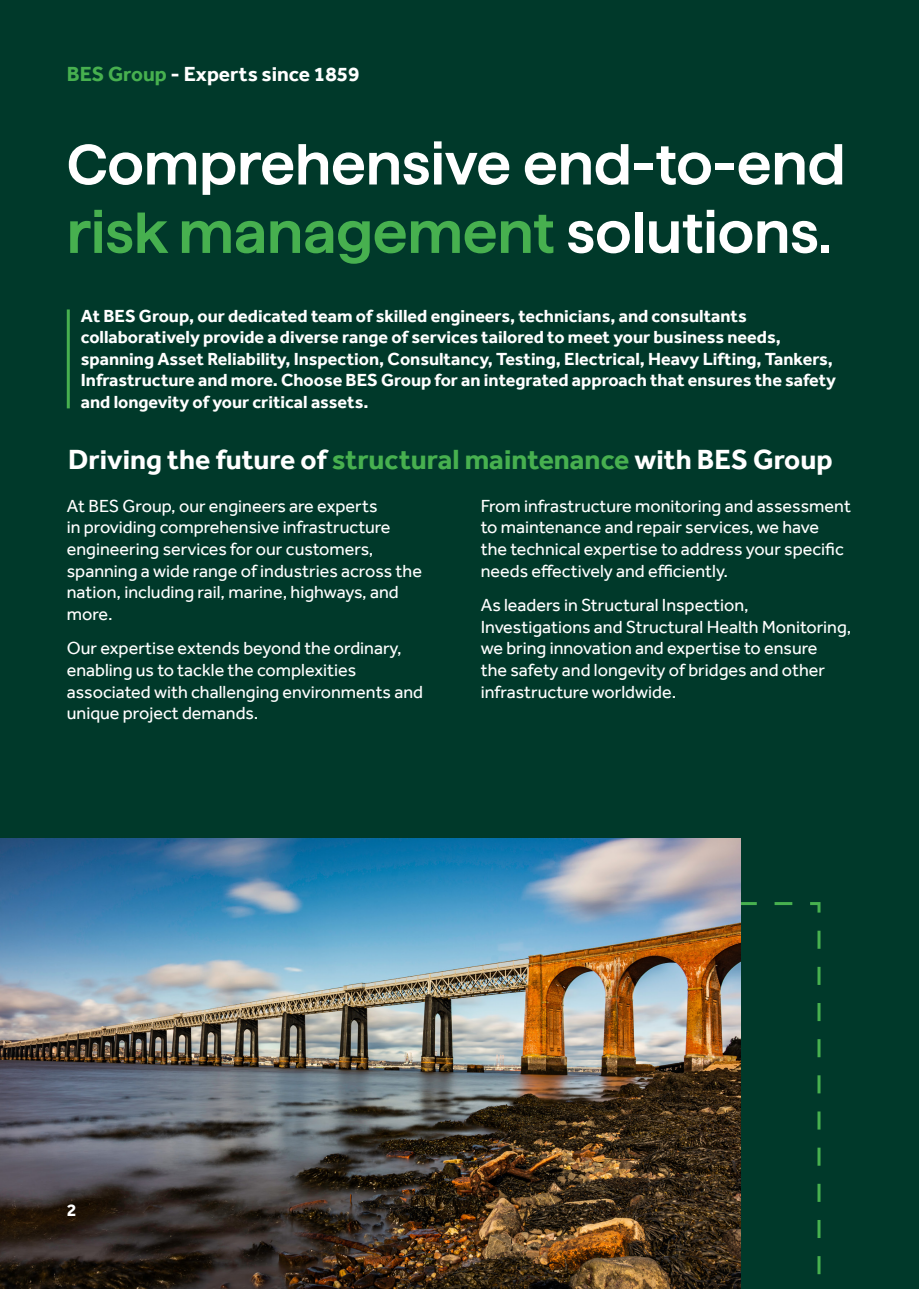
<style>
.page{position:relative;width:919px;height:1289px;background:#fff}
.page>*{position:absolute;margin:0;border:0;box-sizing:border-box;transform-origin:0 0}
.t1{font:600 57px/68.4px "Haffer SQXH";color:#fff}
.t2{font:700 28.5px "Effra";color:#fff}
.t3{font:700 21px "Effra";color:#fff}
.t4{font:18px/21.6px "Effra";color:#fff}
.t5{font:700 18px/21.6px "Effra";color:#fff}
.s1{color:#47b04f}
</style>
<div class="page">
<div style="left:0;top:0;width:918px;height:1288px;background:#00392a"></div>
<svg style="left:740px;top:900px;width:81px;height:388px"></svg>
<img style="left:0;top:838px;width:740px;height:450px">
<hr style="left:67px;top:309px;width:3px;height:99px;background:#47b04f">
<p class="t3" style="left:67px;top:61px;width:294px"><span class="s1">BES Group</span> - Experts since 1859</p>
<p class="t1" style="left:67px;top:125px;width:780px">Comprehensive end-to-end <span class="s1">risk management</span> solutions.</p>
<p class="t5" style="left:81px;top:304px;width:756px">At BES Group, our dedicated team of skilled engineers, technicians, and consultants collaboratively provide a diverse range of services tailored to meet your business needs, spanning Asset Reliability, Inspection, Consultancy, Testing, Electrical, Heavy Lifting, Tankers, Infrastructure and more. Choose BES Group for an integrated approach that ensures the safety and longevity of your critical assets.</p>
<p class="t2" style="left:68px;top:442px;width:765px">Driving the future of <span class="s1">structural maintenance</span> with BES Group</p>
<p class="t4" style="left:67px;top:495px;width:356px">At BES Group, our engineers are experts<br>in providing comprehensive infrastructure engineering services for our customers, spanning a wide range of industries across the nation, including rail, marine, highways, and more.</p>
<p class="t4" style="left:67px;top:637px;width:358px">Our expertise extends beyond the ordinary, enabling us to tackle the complexities associated with challenging environments and unique project demands.</p>
<p class="t4" style="left:480px;top:495px;width:371px">From infrastructure monitoring and assessment to maintenance and repair services, we have<br>the technical expertise to address your specific needs effectively and efficiently.</p>
<p class="t4" style="left:480px;top:594px;width:372px">As leaders in Structural Inspection, Investigations and Structural Health Monitoring, we bring innovation and expertise to ensure<br>the safety and longevity of bridges and other infrastructure worldwide.</p>
<p class="t5" style="left:67px;top:1198px;width:11px">2</p>
</div>
